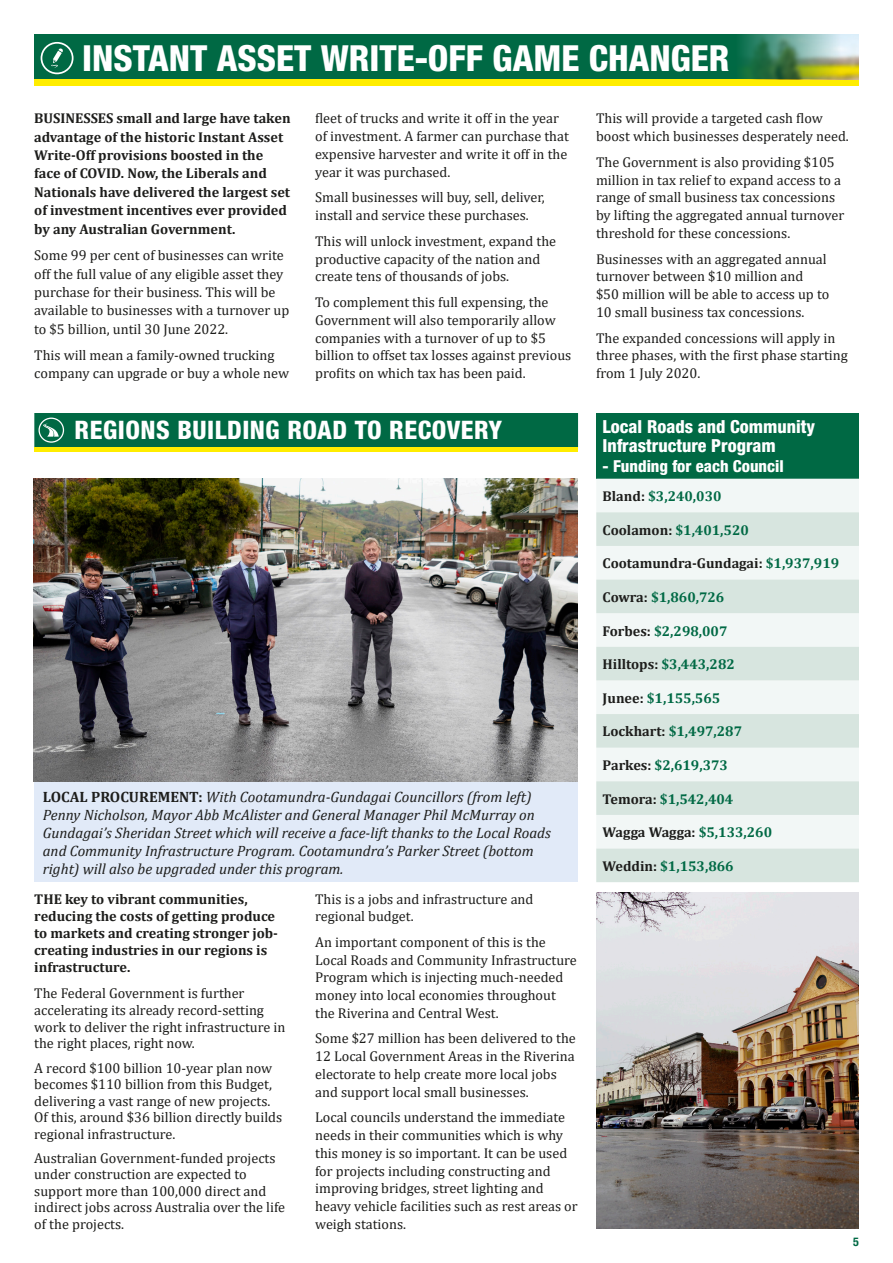
<style>
.page{position:relative;width:893px;height:1263px;background:#fff}
.page>*{position:absolute;margin:0;border:0;box-sizing:border-box;transform-origin:0 0}
.t1{font:800 condensed 36px "Helvetica Neue LT Std";color:#fff}
.t2{font:800 condensed 25.5px "Helvetica Neue LT Std";letter-spacing:.02em;color:#fff}
.t3{font:800 condensed 18px/19.5px "Helvetica Neue LT Std";color:#fff}
.t4{font:800 condensed 16.5px "Helvetica Neue LT Std";color:#fff}
.t5{font:italic 15px/18px "Cambria";color:#1d1d1b}
.t6{font:14.25px/17.9px "Cambria";color:#1d1d1b}
.t7{font:700 14.25px/18.3px "Cambria";color:#1d1d1b}
.t8{font:700 14.25px "Cambria";color:#006944}
.t9{font:700 condensed 12px "Helvetica Neue LT Std";color:#006944}
.s1{color:#1d1d1b}
.s2{color:#006944}
.s3{font-weight:700;font-style:normal}
</style>
<div class="page">
<div style="left:34px;top:781px;width:544px;height:101px;background:#e1eaf8"></div>
<div style="left:34px;top:34px;width:825px;height:45px;background:#006944"></div>
<div style="left:34px;top:79px;width:825px;height:6px;background:#ffed00"></div>
<svg style="left:51px;top:48px;width:12px;height:20px"></svg>
<div style="left:41px;top:42px;width:33px;height:32px;border:2px solid #fff;border-radius:50%"></div>
<img style="left:740px;top:34px;width:119px;height:45px">
<div style="left:34px;top:447px;width:544px;height:5px;background:#ffed00"></div>
<div style="left:34px;top:413px;width:544px;height:34px;background:#006944"></div>
<div style="left:596px;top:413px;width:263px;height:66px;background:#006944"></div>
<div style="left:597px;top:479px;width:262px;height:33px;background:#f2f7f6"></div>
<svg style="left:596px;top:512px;width:263px;height:370px;fill:#d7e5df"></svg>
<img style="left:34px;top:479px;width:544px;height:302px">
<img style="left:596px;top:892px;width:263px;height:336px">
<h1 class="t1" style="left:82px;top:36px;width:649px">INSTANT ASSET WRITE-OFF GAME CHANGER</h1>
<p class="t7" style="left:34px;top:109px;width:258px">BUSINESSES small and large have taken advantage of the historic Instant Asset Write-Off provisions boosted in the face of COVID. Now, the Liberals and Nationals have delivered the largest set of investment incentives ever provided by any Australian Government.</p>
<p class="t6" style="left:34px;top:246px;width:257px;line-height:18.3px">Some 99 per cent of businesses can write off the full value of any eligible asset they purchase for their business. This will be available to businesses with a turnover up to $5 billion, until 30 June 2022.</p>
<p class="t6" style="left:34px;top:346px;width:256px;line-height:18.3px">This will mean a family-owned trucking company can upgrade or buy a whole new</p>
<p class="t6" style="left:315px;top:109px;width:255px">fleet of trucks and write it off in the year of investment. A farmer can purchase that expensive harvester and write it off in the year it was purchased.</p>
<p class="t6" style="left:315px;top:188px;width:231px">Small businesses will buy, sell, deliver, install and service these purchases.</p>
<p class="t6" style="left:315px;top:232px;width:243px">This will unlock investment, expand the productive capacity of the nation and create tens of thousands of jobs.</p>
<p class="t6" style="left:315px;top:293px;width:258px">To complement this full expensing, the Government will also temporarily allow companies with a turnover of up to $5 billion to offset tax losses against previous profits on which tax has been paid.</p>
<p class="t6" style="left:596px;top:109px;width:254px">This will provide a targeted cash flow boost which businesses desperately need.</p>
<p class="t6" style="left:596px;top:153px;width:250px">The Government is also providing $105 million in tax relief to expand access to a range of small business tax concessions by lifting the aggregated annual turnover threshold for these concessions.</p>
<p class="t6" style="left:596px;top:250px;width:235px">Businesses with an aggregated annual turnover between $10 million and $50 million will be able to access up to 10 small business tax concessions.</p>
<p class="t6" style="left:596px;top:329px;width:253px">The expanded concessions will apply in three phases, with the first phase starting from 1 July 2020.</p>
<h2 class="t2" style="left:75px;top:414px;width:429px">REGIONS BUILDING ROAD TO RECOVERY</h2>
<p class="t3" style="left:603px;top:416px;width:214px">Local Roads and Community<br>Infrastructure Program</p>
<p class="t4" style="left:603px;top:456px;width:182px">- Funding for each Council</p>
<p class="t8" style="left:603px;top:486px;width:120px"><span class="s1">Bland:</span> $3,240,030</p>
<p class="t8" style="left:603px;top:520px;width:148px"><span class="s1">Coolamon:</span> $1,401,520</p>
<p class="t7" style="left:603px;top:554px;width:238px">Cootamundra-Gundagai: <span class="s2">$1,937,919</span></p>
<p class="t8" style="left:603px;top:587px;width:123px"><span class="s1">Cowra:</span> $1,860,726</p>
<p class="t8" style="left:603px;top:621px;width:126px"><span class="s1">Forbes:</span> $2,298,007</p>
<p class="t8" style="left:603px;top:654px;width:134px"><span class="s1">Hilltops:</span> $3,443,282</p>
<p class="t8" style="left:603px;top:688px;width:119px"><span class="s1">Junee:</span> $1,155,565</p>
<p class="t8" style="left:603px;top:721px;width:141px"><span class="s1">Lockhart:</span> $1,497,287</p>
<p class="t8" style="left:603px;top:755px;width:127px"><span class="s1">Parkes:</span> $2,619,373</p>
<p class="t8" style="left:603px;top:789px;width:132px"><span class="s1">Temora:</span> $1,542,404</p>
<p class="t7" style="left:603px;top:823px;width:171px">Wagga Wagga: <span class="s2">$5,133,260</span></p>
<p class="t8" style="left:603px;top:856px;width:132px"><span class="s1">Weddin:</span> $1,153,866</p>
<p class="t5" style="left:43px;top:787px;width:510px"><span class="s3">LOCAL PROCUREMENT:</span> With Cootamundra-Gundagai Councillors (from left)<br>Penny Nicholson, Mayor Abb McAlister and General Manager Phil McMurray on Gundagai’s Sheridan Street which will receive a face-lift thanks to the Local Roads and Community Infrastructure Program. Cootamundra’s Parker Street (bottom right) will also be upgraded under this program.</p>
<p class="t7" style="left:34px;top:890px;width:245px;line-height:17.1px">THE key to vibrant communities, reducing the costs of getting produce to markets and creating stronger job&shy;creating industries in our regions is infrastructure.</p>
<p class="t6" style="left:34px;top:984px;width:253px;line-height:17px">The Federal Government is further accelerating its already record-setting work to deliver the right infrastructure in the right places, right now.</p>
<p class="t6" style="left:34px;top:1059px;width:249px;line-height:16.5px">A record $100 billion 10-year plan now becomes $110 billion from this Budget, delivering a vast range of new projects.<br>Of this, around $36 billion directly builds regional infrastructure.</p>
<p class="t6" style="left:34px;top:1150px;width:252px;line-height:16.5px">Australian Government-funded projects under construction are expected to support more than 100,000 direct and indirect jobs across Australia over the life of the projects.</p>
<p class="t6" style="left:315px;top:890px;width:220px">This is a jobs and infrastructure and regional budget.</p>
<p class="t6" style="left:315px;top:933px;width:263px">An important component of this is the Local Roads and Community Infrastructure Program which is injecting much-needed money into local economies throughout the Riverina and Central West.</p>
<p class="t6" style="left:315px;top:1029px;width:262px">Some $27 million has been delivered to the 12 Local Government Areas in the Riverina electorate to help create more local jobs and support local small businesses.</p>
<p class="t6" style="left:315px;top:1108px;width:264px">Local councils understand the immediate needs in their communities which is why this money is so important. It can be used for projects including constructing and improving bridges, street lighting and heavy vehicle facilities such as rest areas or weigh stations.</p>
<p class="t9" style="left:853px;top:1234px;width:7px">5</p>
</div>
